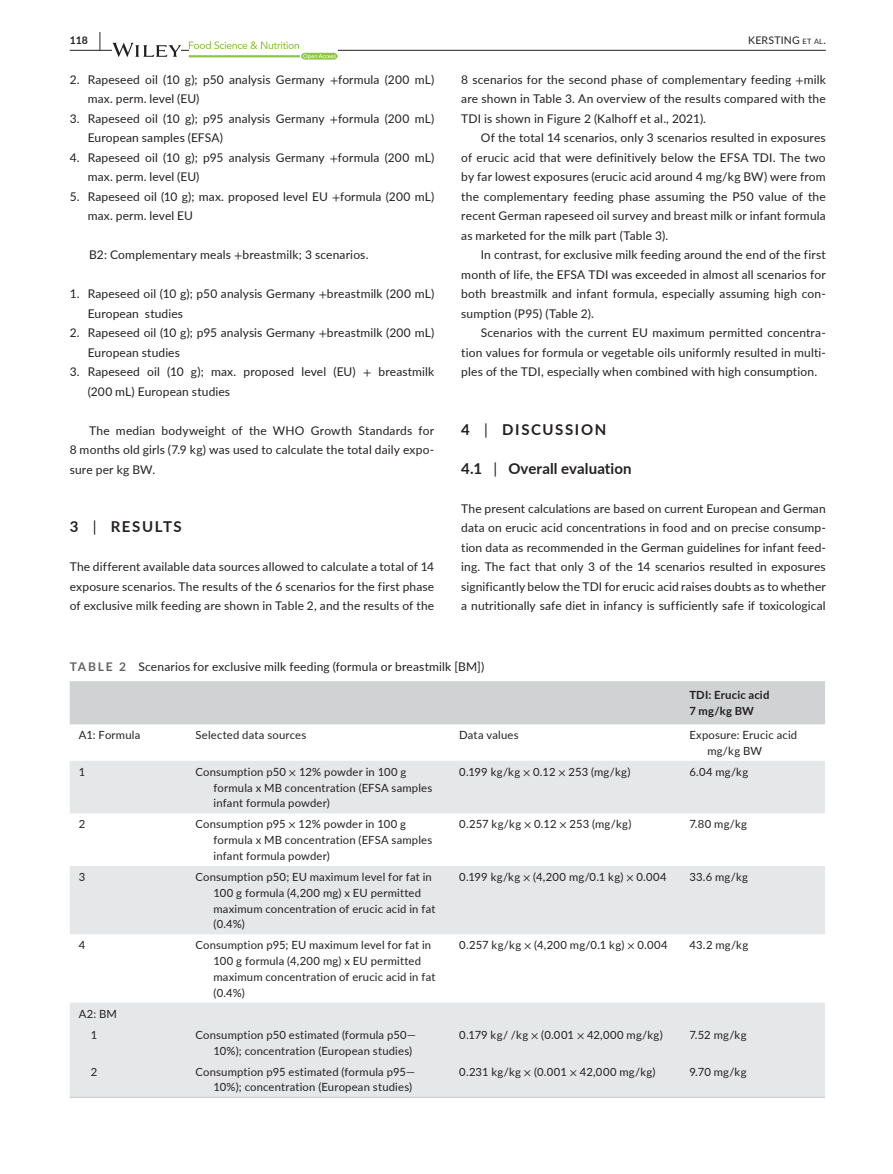
<style>
.page{position:relative;width:893px;height:1174px;background:#fff}
.page>*{position:absolute;margin:0;border:0;box-sizing:border-box;transform-origin:0 0}
.t1{font:700 15px "Lato";letter-spacing:.02em;color:#231f20}
.t2{font:700 15px "Lato";letter-spacing:.11em;color:#231f20}
.t3{font:700 15px "Lato";letter-spacing:.105em;color:#231f20}
.t4{font:12px/19.5px "Lato";letter-spacing:.01em;color:#231f20}
.t5{font:11.25px/15.8px "Lato";letter-spacing:.015em;color:#231f20}
.t6{font:11.25px "Lato";letter-spacing:.04em;color:#231f20}
.t7{font:700 11.25px/15.8px "Lato";letter-spacing:.015em;color:#231f20}
.t8{font:10.5px "Lato";letter-spacing:.02em;color:#231f20}
.t9{font:700 10.5px "Lato";color:#231f20}
.s1{font-size:19.5px}
.s2{font-size:7.35px}
.s3{font-family:"STIX"}
.s4{font-weight:400}
.s5{font-weight:700;color:#636366}
</style>
<div class="page">
<hr style="left:70px;top:50px;width:756px;height:1px;background:#231f20">
<svg style="left:112px;top:43px;width:69px;height:14px"></svg>
<svg style="left:189px;top:41px;width:149px;height:19px"></svg>
<div style="left:70px;top:681px;width:755px;height:43px;background:#d1d2d4"></div>
<svg style="left:70px;top:761px;width:755px;height:335px;fill:#e6e7e9"></svg>
<hr style="left:70px;top:1096px;width:117px;height:2px;background:#d1d2d4">
<hr style="left:187px;top:1096px;width:263px;height:2px;background:#d1d2d4">
<hr style="left:450px;top:1096px;width:230px;height:2px;background:#d1d2d4">
<hr style="left:680px;top:1096px;width:145px;height:2px;background:#d1d2d4">
<p class="t9" style="left:70px;top:33px;width:33px">118 <span class="s1">|</span></p>
<p class="t8" style="left:748px;top:33px;width:79px">KERSTING <span class="s2">et al</span>.</p>
<p class="t4" style="left:88px;top:69px;width:348px;text-indent:-18px">2. Rapeseed oil (10 g); p50 analysis Germany <span class="s3">+</span>formula (200 mL) max. perm. level (EU)</p>
<p class="t4" style="left:88px;top:108px;width:348px;text-indent:-18px">3. Rapeseed oil (10 g); p95 analysis Germany <span class="s3">+</span>formula (200 mL)<br>European samples (EFSA)</p>
<p class="t4" style="left:88px;top:147px;width:348px;text-indent:-18px">4. Rapeseed oil (10 g); p95 analysis Germany <span class="s3">+</span>formula (200 mL) max. perm. level (EU)</p>
<p class="t4" style="left:88px;top:186px;width:348px;text-indent:-18px">5. Rapeseed oil (10 g); max. proposed level EU <span class="s3">+</span>formula (200 mL) max. perm. level EU</p>
<p class="t4" style="left:89px;top:245px;width:281px">B2: Complementary meals <span class="s3">+</span>breastmilk; 3 scenarios.</p>
<p class="t4" style="left:88px;top:284px;width:348px;text-indent:-18px">1. Rapeseed oil (10 g); p50 analysis Germany <span class="s3">+</span>breastmilk (200 mL)<br>European studies</p>
<p class="t4" style="left:88px;top:323px;width:348px;text-indent:-18px">2. Rapeseed oil (10 g); p95 analysis Germany <span class="s3">+</span>breastmilk (200 mL)<br>European studies</p>
<p class="t4" style="left:88px;top:362px;width:348px;text-indent:-18px">3. Rapeseed oil (10 g); max. proposed level (EU) <span class="s3">+</span> breastmilk (200 mL) European studies</p>
<p class="t4" style="left:70px;top:420px;width:366px;text-align:justify;text-indent:20px">The median bodyweight of the WHO Growth Standards for 8 months old girls (7.9 kg) was used to calculate the total daily expo&shy;sure per kg BW.</p>
<p class="t4" style="left:461px;top:69px;width:366px;text-align:justify">8 scenarios for the second phase of complementary feeding <span class="s3">+</span>milk are shown in Table 3. An overview of the results compared with the TDI is shown in Figure 2 (Kalhoff et al., 2021).</p>
<p class="t4" style="left:461px;top:128px;width:366px;text-align:justify;text-indent:20px">Of the total 14 scenarios, only 3 scenarios resulted in exposures of erucic acid that were definitively below the EFSA TDI. The two by far lowest exposures (erucic acid around 4 mg/kg BW) were from the complementary feeding phase assuming the P50 value of the recent German rapeseed oil survey and breast milk or infant formula as marketed for the milk part (Table 3).</p>
<p class="t4" style="left:461px;top:245px;width:366px;text-align:justify;text-indent:20px">In contrast, for exclusive milk feeding around the end of the first month of life, the EFSA TDI was exceeded in almost all scenarios for both breastmilk and infant formula, especially assuming high con&shy;sumption (P95) (Table 2).</p>
<p class="t4" style="left:461px;top:323px;width:366px;text-align:justify;text-indent:20px">Scenarios with the current EU maximum permitted concentra&shy;tion values for formula or vegetable oils uniformly resulted in multi&shy;ples of the TDI, especially when combined with high consumption.</p>
<p class="t2" style="left:461px;top:418px;width:147px">4 <span class="s4">|</span> DISCUSSION</p>
<p class="t1" style="left:461px;top:457px;width:172px">4.1 <span class="s4">|</span> Overall evaluation</p>
<p class="t4" style="left:461px;top:498px;width:366px;text-align:justify">The present calculations are based on current European and German data on erucic acid concentrations in food and on precise consump&shy;tion data as recommended in the German guidelines for infant feed&shy;ing. The fact that only 3 of the 14 scenarios resulted in exposures significantly below the TDI for erucic acid raises doubts as to whether a nutritionally safe diet in infancy is sufficiently safe if toxicological</p>
<p class="t3" style="left:70px;top:516px;width:114px">3 <span class="s4">|</span> RESULTS</p>
<p class="t4" style="left:70px;top:557px;width:366px;text-align:justify">The different available data sources allowed to calculate a total of 14 exposure scenarios. The results of the 6 scenarios for the first phase of exclusive milk feeding are shown in Table 2, and the results of the</p>
<p class="t4" style="left:70px;top:656px;width:416px"><span class="s5">TABLE 2</span> Scenarios for exclusive milk feeding (formula or breastmilk [BM])</p>
<p class="t7" style="left:689px;top:687px;width:82px">TDI: Erucic acid<br>7 mg/kg BW</p>
<p class="t5" style="left:79px;top:726px;width:63px">A1: Formula</p>
<p class="t5" style="left:196px;top:726px;width:112px">Selected data sources</p>
<p class="t5" style="left:459px;top:726px;width:61px">Data values</p>
<p class="t5" style="left:707px;top:726px;width:91px;text-indent:-18px">Exposure: Erucic acid mg/kg BW</p>
<p class="t5" style="left:79px;top:763px;width:8px">1</p>
<p class="t5" style="left:214px;top:763px;width:220px;text-indent:-18px">Consumption p50 <span class="s3">×</span> 12% powder in 100 g formula x MB concentration (EFSA samples infant formula powder)</p>
<p class="t5" style="left:459px;top:763px;width:173px">0.199 kg/kg <span class="s3">×</span> 0.12 <span class="s3">×</span> 253 (mg/kg)</p>
<p class="t5" style="left:689px;top:763px;width:60px">6.04 mg/kg</p>
<p class="t5" style="left:79px;top:816px;width:8px">2</p>
<p class="t5" style="left:214px;top:816px;width:220px;text-indent:-18px">Consumption p95 <span class="s3">×</span> 12% powder in 100 g formula x MB concentration (EFSA samples infant formula powder)</p>
<p class="t5" style="left:459px;top:816px;width:174px">0.257 kg/kg <span class="s3">×</span> 0.12 <span class="s3">×</span> 253 (mg/kg)</p>
<p class="t5" style="left:689px;top:816px;width:59px">7.80 mg/kg</p>
<p class="t5" style="left:79px;top:868px;width:8px">3</p>
<p class="t5" style="left:214px;top:868px;width:223px;text-indent:-18px">Consumption p50; EU maximum level for fat in 100 g formula (4,200 mg) x EU permitted maximum concentration of erucic acid in fat (0.4%)</p>
<p class="t6" style="left:459px;top:869px;width:209px">0.199 kg/kg <span class="s3">×</span> (4,200 mg/0.1 kg) <span class="s3">×</span> 0.004</p>
<p class="t5" style="left:689px;top:868px;width:60px">33.6 mg/kg</p>
<p class="t5" style="left:79px;top:937px;width:8px">4</p>
<p class="t5" style="left:214px;top:937px;width:223px;text-indent:-18px">Consumption p95; EU maximum level for fat in 100 g formula (4,200 mg) x EU permitted maximum concentration of erucic acid in fat (0.4%)</p>
<p class="t6" style="left:459px;top:937px;width:210px">0.257 kg/kg <span class="s3">×</span> (4,200 mg/0.1 kg) <span class="s3">×</span> 0.004</p>
<p class="t5" style="left:689px;top:937px;width:60px">43.2 mg/kg</p>
<p class="t5" style="left:91px;top:1002px;width:28px;line-height:21px;text-indent:-12px">A2: BM<br>1</p>
<p class="t5" style="left:214px;top:1026px;width:204px;text-indent:-18px">Consumption p50 estimated (formula p50—<br>10%); concentration (European studies)</p>
<p class="t6" style="left:459px;top:1026px;width:205px">0.179 kg/ /kg <span class="s3">×</span> (0.001 <span class="s3">×</span> 42,000 mg/kg)</p>
<p class="t5" style="left:689px;top:1026px;width:59px">7.52 mg/kg</p>
<p class="t5" style="left:91px;top:1063px;width:8px">2</p>
<p class="t5" style="left:196px;top:1063px;width:221px;text-align:right">Consumption p95 estimated (formula p95—<br>10%); concentration (European studies)</p>
<p class="t6" style="left:459px;top:1063px;width:198px">0.231 kg/kg <span class="s3">×</span> (0.001 <span class="s3">×</span> 42,000 mg/kg)</p>
<p class="t5" style="left:689px;top:1063px;width:59px">9.70 mg/kg</p>
</div>
